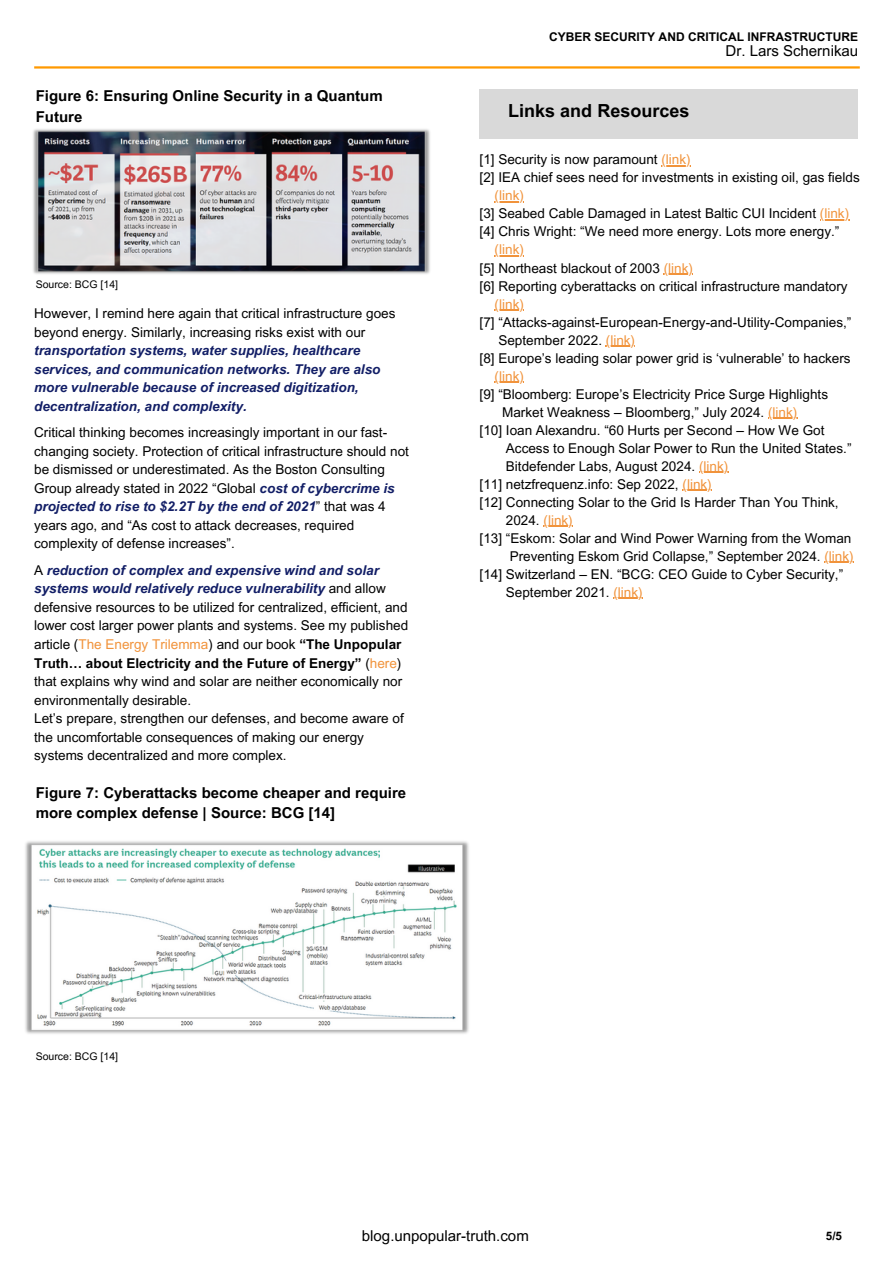
<style>
.page{position:relative;width:894px;height:1264px;background:#fff}
.page>*{position:absolute;margin:0;border:0;box-sizing:border-box;transform-origin:0 0}
.t1{font:700 18px "Arial MT Pro";color:#000}
.t2{font:700 15px/20.2px "Arial MT Pro";color:#000}
.t3{font:15px "Arial MT Pro";color:#000}
.t4{font:13.5px/18.5px "Arial MT Pro";color:#000}
.t5{font:italic 700 13.5px/18.5px "Arial MT Pro";color:#121e66}
.t6{font:13.5px "Arial MT Pro";color:#f1933b}
.t7{font:700 12px "Arial MT Pro";color:#000}
.t8{font:700 11.7px "Arial MT Pro";color:#000}
.t9{font:10.5px "Arial MT Pro";color:#000}
.s1{font-weight:400;font-style:normal;color:#000}
.s2{font-weight:700;font-style:italic;color:#121e66}
.s3{color:#f1933b}
.s4{font-weight:700}
.s5{color:#000}
</style>
<div class="page">
<hr style="left:34px;top:66px;width:825px;height:3px;background:#f90">
<img style="left:33px;top:129px;width:397px;height:145px">
<img style="left:25px;top:841px;width:444px;height:193px">
<div style="left:479px;top:89px;width:379px;height:50px;background:#d9d9d9"></div>
<hr style="left:661px;top:165px;width:29px;height:2px;background:#f1933b">
<hr style="left:494px;top:201px;width:30px;height:2px;background:#f1933b">
<hr style="left:819px;top:219px;width:30px;height:2px;background:#f1933b">
<hr style="left:494px;top:255px;width:30px;height:2px;background:#f1933b">
<hr style="left:663px;top:273px;width:29px;height:2px;background:#f1933b">
<hr style="left:494px;top:310px;width:30px;height:1px;background:#f1933b">
<hr style="left:605px;top:346px;width:30px;height:1px;background:#f1933b">
<hr style="left:494px;top:382px;width:30px;height:1px;background:#f1933b">
<hr style="left:767px;top:418px;width:30px;height:1px;background:#f1933b">
<hr style="left:698px;top:472px;width:30px;height:1px;background:#f1933b">
<svg style="left:682px;top:490px;width:29px;height:1px"></svg>
<svg style="left:543px;top:526px;width:29px;height:1px"></svg>
<svg style="left:824px;top:562px;width:29px;height:1px"></svg>
<svg style="left:613px;top:598px;width:29px;height:1px"></svg>
<p class="t2" style="left:36px;top:88px;width:348px">Figure 6: Ensuring Online Security in a Quantum<br>Future</p>
<h1 class="t9" style="left:36px;top:280px;width:84px">Source: BCG [14]</h1>
<p class="t5" style="left:34px;top:306px;width:363px"><span class="s1">However, I remind here again that critical infrastructure goes beyond energy. Similarly, increasing risks exist with our </span>transportation systems, water supplies, healthcare services, and communication networks. They are also more vulnerable because of increased digitization, decentralization, and complexity.</p>
<h3 class="t4" style="left:34px;top:425px;width:376px">Critical thinking becomes increasingly important in our fast&shy;changing society. Protection of critical infrastructure should not be dismissed or underestimated. As the Boston Consulting Group already stated in 2022 “Global <span class="s2">cost of cybercrime is projected to rise to $2.2T by the end of 2021</span>” that was 4 years ago, and “As cost to attack decreases, required complexity of defense increases”.</h3>
<h3 class="t4" style="left:34px;top:562px;width:375px">A <span class="s2">reduction of complex and expensive wind and solar systems would relatively reduce vulnerability</span> and allow defensive resources to be utilized for centralized, efficient, and lower cost larger power plants and systems. See my published article (<span class="s3">The Energy Trilemma</span>) and our book <span class="s4">“The Unpopular Truth… about Electricity and the Future of Energy”</span> (<span class="s3">here</span>) that explains why wind and solar are neither economically nor environmentally desirable.<br>Let’s prepare, strengthen our defenses, and become aware of the uncomfortable consequences of making our energy systems decentralized and more complex.</h3>
<h3 class="t2" style="left:36px;top:784px;width:372px">Figure 7: Cyberattacks become cheaper and require more complex defense | Source: BCG [14]</h3>
<p class="t7" style="left:549px;top:32px;width:310px">CYBER SECURITY AND CRITICAL INFRASTRUCTURE</p>
<p class="t3" style="left:725px;top:45px;width:134px">Dr. Lars Schernikau</p>
<h2 class="t1" style="left:508px;top:104px;width:183px">Links and Resources</h2>
<p class="t4" style="left:479px;top:152px;width:212px">[1] Security is now paramount <span class="s3">(link)</span></p>
<p class="t4" style="left:479px;top:170px;width:381px">[2] IEA chief sees need for investments in existing oil, gas fields</p>
<h3 class="t4" style="left:479px;top:188px;width:371px;line-height:18px;text-indent:15px"><span class="s3">(link)<br></span>[3] Seabed Cable Damaged in Latest Baltic CUI Incident <span class="s3">(link)</span></h3>
<h5 class="t4" style="left:479px;top:224px;width:361px">[4] Chris Wright: “We need more energy. Lots more energy.”</h5>
<p class="t4" style="left:479px;top:242px;width:215px;line-height:18px;text-indent:15px"><span class="s3">(link)<br></span>[5] Northeast blackout of 2003 <span class="s3">(link)</span></p>
<p class="t4" style="left:479px;top:278px;width:369px">[6] Reporting cyberattacks on critical infrastructure mandatory</p>
<p class="t6" style="left:494px;top:299px;width:31px">(link)</p>
<p class="t4" style="left:479px;top:314px;width:373px">[7] “Attacks-against-European-Energy-and-Utility-Companies,”</p>
<p class="t4" style="left:498px;top:332px;width:138px">September 2022. <span class="s3">(link)</span></p>
<p class="t4" style="left:479px;top:350px;width:372px">[8] Europe’s leading solar power grid is ‘vulnerable’ to hackers</p>
<p class="t6" style="left:494px;top:371px;width:31px">(link)</p>
<p class="t4" style="left:479px;top:386px;width:350px">[9] “Bloomberg: Europe’s Electricity Price Surge Highlights</p>
<p class="t4" style="left:502px;top:404px;width:296px">Market Weakness – Bloomberg,” July 2024. <span class="s3">(link)</span></p>
<p class="t4" style="left:479px;top:422px;width:346px">[10] Ioan Alexandru. “60 Hurts per Second – How We Got</p>
<p class="t4" style="left:506px;top:440px;width:347px">Access to Enough Solar Power to Run the United States.”</p>
<p class="t4" style="left:506px;top:458px;width:224px">Bitdefender Labs, August 2024. <span class="s3">(link)</span></p>
<p class="t4" style="left:479px;top:476px;width:233px">[11] netzfrequenz.info: Sep 2022, <span class="s3">(link)</span></p>
<p class="t4" style="left:479px;top:494px;width:360px">[12] Connecting Solar to the Grid Is Harder Than You Think,</p>
<p class="t6" style="left:506px;top:515px;width:68px"><span class="s5">2024.</span> (link)</p>
<p class="t4" style="left:479px;top:530px;width:373px">[13] “Eskom: Solar and Wind Power Warning from the Woman</p>
<p class="t4" style="left:509px;top:548px;width:345px">Preventing Eskom Grid Collapse,” September 2024. <span class="s3">(link)</span></p>
<p class="t4" style="left:479px;top:566px;width:365px">[14] Switzerland – EN. “BCG: CEO Guide to Cyber Security,”</p>
<p class="t4" style="left:506px;top:584px;width:138px">September 2021. <span class="s3">(link)</span></p>
<h3 class="t9" style="left:36px;top:1052px;width:84px">Source: BCG [14]</h3>
<h2 class="t3" style="left:362px;top:1230px;width:168px">blog.unpopular-truth.com</h2>
<p class="t8" style="left:825px;top:1231px;width:18px">5/5</p>
</div>
